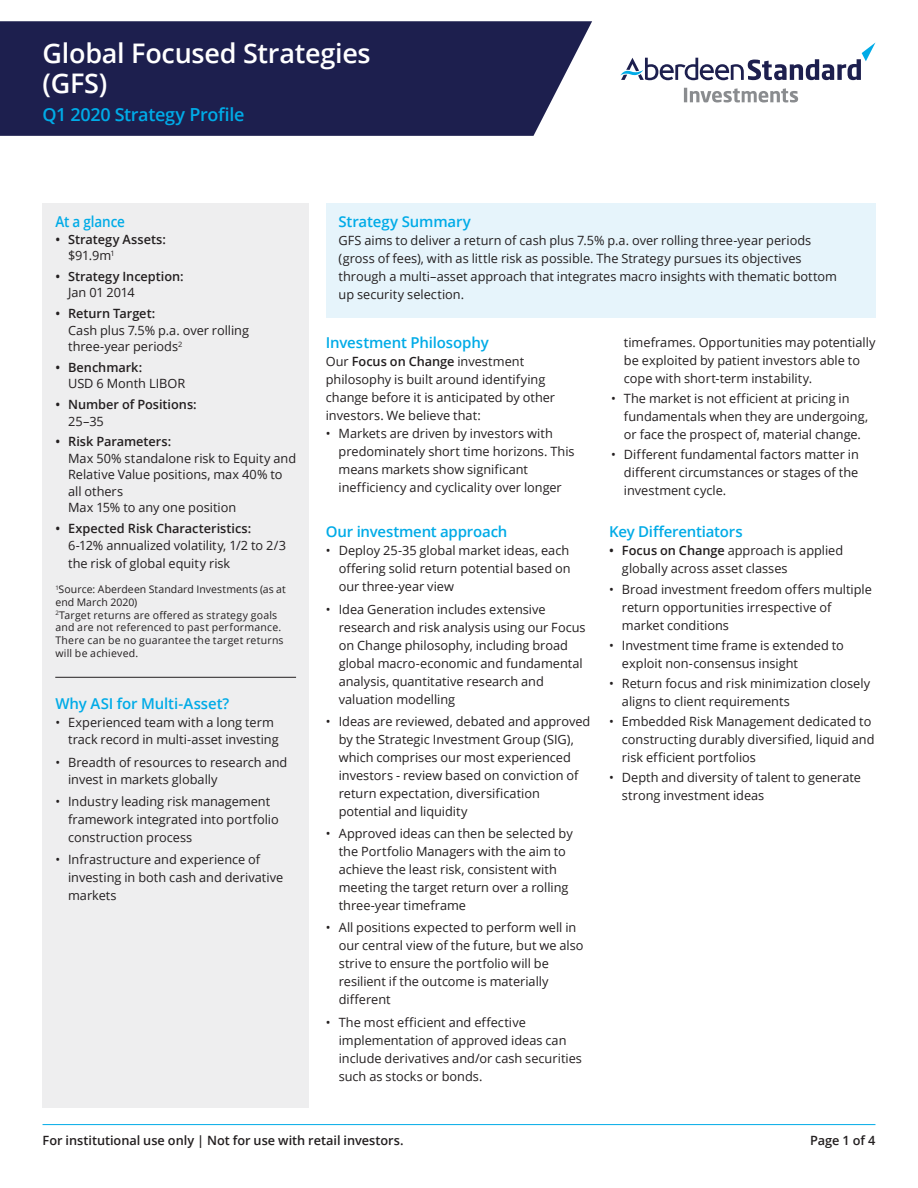
<style>
.page{position:relative;width:918px;height:1188px;background:#fff}
.page>*{position:absolute;margin:0;border:0;box-sizing:border-box;transform-origin:0 0}
.t1{font:600 27px/30px "Open Sans";letter-spacing:-.01em;color:#fff}
.t2{font:600 18px "Open Sans";letter-spacing:-.02em;color:#00abe7}
.t3{font:600 15px "Open Sans";letter-spacing:-.01em;color:#00abe7}
.t4{font:600 15px "Open Sans";letter-spacing:-.01em;color:#00abe7;scale:.9 1}
.t5{font:12.75px/18px "Open Sans";color:#231f20}
.t6{font:600 12.75px/16.5px "Open Sans";color:#231f20}
.t7{font:10.5px/12.8px "Open Sans";letter-spacing:.02em;color:#231f20}
.s1{font-weight:400}
.s2{font-weight:600}
</style>
<div class="page">
<div style="left:0;top:21px;width:592px;height:115px;background:#1d1f4e"></div>
<hr style="left:43px;top:1124px;width:832px;height:1px;background:#00abe7">
<svg style="left:620px;top:43px;width:255px;height:37px"></svg>
<svg style="left:684px;top:88px;width:114px;height:14px"></svg>
<div style="left:43px;top:203px;width:266px;height:904px;background:#eeeeef"></div>
<div style="left:326px;top:203px;width:549px;height:115px;background:#e6f4fb"></div>
<hr style="left:55px;top:677px;width:241px;height:1px;background:#231f20">
<h1 class="t1" style="left:43px;top:38px;width:330px">Global Focused Strategies (GFS)</h1>
<h2 class="t2" style="left:43px;top:103px;width:203px">Q1 2020 Strategy Profile</h2>
<p class="t4" style="left:55px;top:211px;width:79px">At a glance</p>
<p class="t6" style="left:68px;top:230px;width:99px;text-indent:-13px">• Strategy Assets: <span class="s1">$91.9m</span><sup>1</sup></p>
<p class="t6" style="left:55px;top:268px;width:130px">• Strategy Inception:</p>
<p class="t5" style="left:68px;top:283px;width:68px">Jan 01 2014</p>
<p class="t6" style="left:55px;top:305px;width:101px">• Return Target:</p>
<p class="t5" style="left:68px;top:321px;width:182px;line-height:16.5px">Cash plus 7.5% p.a. over rolling three-year periods<sup>2</sup></p>
<p class="t6" style="left:55px;top:359px;width:88px">• Benchmark:</p>
<p class="t5" style="left:68px;top:374px;width:119px">USD 6 Month LIBOR</p>
<p class="t6" style="left:55px;top:396px;width:143px">• Number of Positions:</p>
<p class="t5" style="left:68px;top:412px;width:37px">25–35</p>
<p class="t6" style="left:55px;top:433px;width:117px">• Risk Parameters:</p>
<p class="t5" style="left:68px;top:450px;width:230px;line-height:16.5px">Max 50% standalone risk to Equity and<br>Relative Value positions, max 40% to all others<br>Max 15% to any one position</p>
<p class="t6" style="left:55px;top:520px;width:197px">• Expected Risk Characteristics:</p>
<p class="t5" style="left:68px;top:536px;width:220px">6-12% annualized volatility, 1/2 to 2/3 the risk of global equity risk</p>
<p class="t7" style="left:55px;top:583px;width:232px"><sup>1</sup>Source: Aberdeen Standard Investments (as at end March 2020)<br><sup>2</sup>Target returns are offered as strategy goals and are not referenced to past performance.<br>There can be no guarantee the target returns will be achieved.</p>
<p class="t3" style="left:55px;top:693px;width:175px">Why ASI for Multi-Asset?</p>
<p class="t5" style="left:68px;top:713px;width:212px;text-indent:-13px">• Experienced team with a long term track record in multi-asset investing</p>
<p class="t5" style="left:68px;top:753px;width:221px;text-indent:-13px">• Breadth of resources to research and invest in markets globally</p>
<p class="t5" style="left:68px;top:793px;width:212px;text-indent:-13px">• Industry leading risk management framework integrated into portfolio construction process</p>
<p class="t5" style="left:68px;top:850px;width:217px;text-indent:-13px">• Infrastructure and experience of investing in both cash and derivative markets</p>
<p class="t3" style="left:339px;top:211px;width:134px">Strategy Summary</p>
<p class="t5" style="left:339px;top:231px;width:500px">GFS aims to deliver a return of cash plus 7.5% p.a. over rolling three-year periods (gross of fees), with as little risk as possible. The Strategy pursues its objectives through a multi–asset approach that integrates macro insights with thematic bottom up security selection.</p>
<p class="t3" style="left:326px;top:332px;width:164px">Investment Philosophy</p>
<p class="t5" style="left:326px;top:352px;width:231px">Our <span class="s2">Focus on Change</span> investment philosophy is built around identifying change before it is anticipated by other investors. We believe that:</p>
<p class="t5" style="left:339px;top:424px;width:237px;text-indent:-13px">• Markets are driven by investors with predominately short time horizons. This means markets show significant inefficiency and cyclicality over longer</p>
<p class="t3" style="left:326px;top:522px;width:183px">Our investment approach</p>
<p class="t5" style="left:339px;top:541px;width:233px;text-align:justify;text-indent:-13px">• Deploy 25-35 global market ideas, each offering solid return potential based on our three-year view</p>
<p class="t5" style="left:339px;top:600px;width:248px;text-indent:-13px">• Idea Generation includes extensive research and risk analysis using our Focus on Change philosophy, including broad global macro-economic and fundamental analysis, quantitative research and valuation modelling</p>
<p class="t5" style="left:339px;top:712px;width:253px;text-indent:-13px">• Ideas are reviewed, debated and approved by the Strategic Investment Group (SIG), which comprises our most experienced investors - review based on conviction of return expectation, diversification potential and liquidity</p>
<p class="t5" style="left:339px;top:824px;width:236px;text-indent:-13px">• Approved ideas can then be selected by the Portfolio Managers with the aim to achieve the least risk, consistent with meeting the target return over a rolling three-year timeframe</p>
<p class="t5" style="left:339px;top:918px;width:246px;text-indent:-13px">• All positions expected to perform well in our central view of the future, but we also strive to ensure the portfolio will be resilient if the outcome is materially different</p>
<p class="t5" style="left:339px;top:1013px;width:245px;text-indent:-13px">• The most efficient and effective implementation of approved ideas can include derivatives and/or cash securities such as stocks or bonds.</p>
<p class="t5" style="left:624px;top:333px;width:253px">timeframes. Opportunities may potentially be exploited by patient investors able to cope with short-term instability.</p>
<p class="t5" style="left:624px;top:389px;width:246px;text-indent:-13px">• The market is not efficient at pricing in fundamentals when they are undergoing, or face the prospect of, material change.</p>
<p class="t5" style="left:624px;top:445px;width:236px;text-align:justify;text-indent:-13px">• Different fundamental factors matter in different circumstances or stages of the investment cycle.</p>
<p class="t3" style="left:609px;top:522px;width:135px">Key Differentiators</p>
<p class="t5" style="left:622px;top:541px;width:223px;text-indent:-13px"><span class="s2">• Focus on Change</span> approach is applied globally across asset classes</p>
<p class="t5" style="left:622px;top:580px;width:252px;text-indent:-13px">• Broad investment freedom offers multiple return opportunities irrespective of market conditions</p>
<p class="t5" style="left:622px;top:636px;width:223px;text-indent:-13px">• Investment time frame is extended to exploit non-consensus insight</p>
<p class="t5" style="left:622px;top:674px;width:250px;text-indent:-13px">• Return focus and risk minimization closely aligns to client requirements</p>
<p class="t5" style="left:622px;top:712px;width:254px;text-indent:-13px">• Embedded Risk Management dedicated to constructing durably diversified, liquid and risk efficient portfolios</p>
<p class="t5" style="left:622px;top:768px;width:241px;text-indent:-13px">• Depth and diversity of talent to generate strong investment ideas</p>
<p class="t6" style="left:43px;top:1132px;width:363px">For institutional use only | Not for use with retail investors.</p>
<p class="t6" style="left:810px;top:1132px;width:67px">Page 1 of 4</p>
</div>
